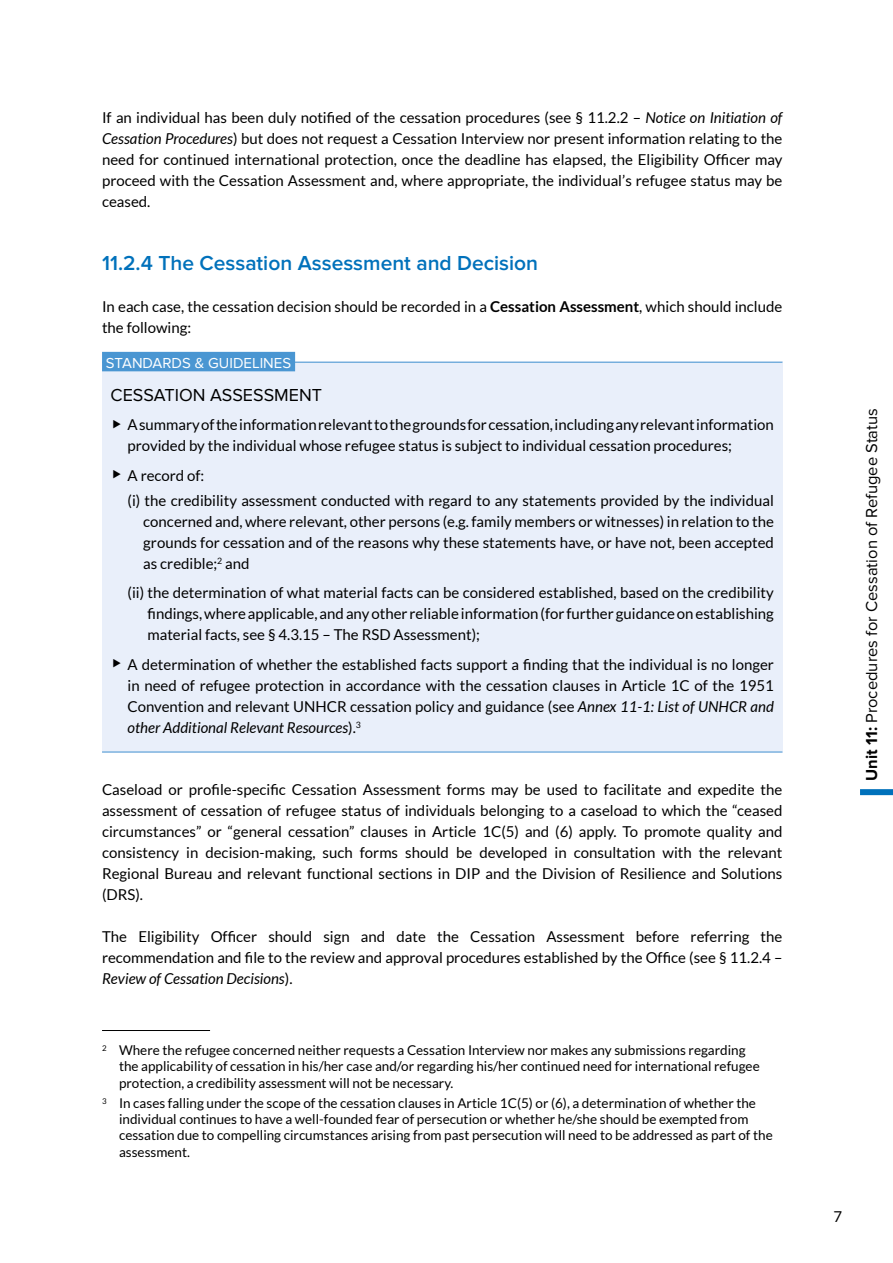
<style>
.page{position:relative;width:893px;height:1263px;background:#fff}
.page>*{position:absolute;margin:0;border:0;box-sizing:border-box;transform-origin:0 0}
.t1{font:600 21px "Proxima Nova";color:#0071bb}
.t2{font:18px "Proxima Nova";color:#000}
.t3{font:16.5px "Proxima Nova";color:#000}
.t4{font:15px/21px "Lato";color:#000;text-align:justify}
.t5{font:15px "Proxima Nova";color:#fff}
.t6{font:13.5px/16.2px "Lato";color:#000}
.s1{font-style:italic}
.s2{font-weight:700}
</style>
<div class="page">
<div style="left:102px;top:361px;width:680px;height:56px;background:#e9effa"></div>
<hr style="left:102px;top:362px;width:680px;height:1px;background:#4a96d2">
<div style="left:102px;top:352px;width:193px;height:19px;background:#4a96d2"></div>
<div style="left:102px;top:405px;width:680px;height:62px;background:#e9effa"></div>
<div style="left:102px;top:456px;width:680px;height:40px;background:#e9effa"></div>
<div style="left:102px;top:481px;width:680px;height:104px;background:#e9effa"></div>
<div style="left:102px;top:573px;width:680px;height:83px;background:#e9effa"></div>
<div style="left:102px;top:645px;width:680px;height:108px;background:#e9effa"></div>
<hr style="left:102px;top:752px;width:680px;height:1px;background:#4a96d2">
<hr style="left:102px;top:1030px;width:108px;height:1px;background:#000">
<div style="left:860px;top:789px;width:33px;height:6px;background:#0071bb"></div>
<p class="t4" style="left:102px;top:107px;width:682px">If an individual has been duly notified of the cessation procedures (see § 11.2.2 – <span class="s1">Notice on Initiation of Cessation Procedures</span>) but does not request a Cessation Interview nor present information relating to the need for continued international protection, once the deadline has elapsed, the Eligibility Officer may proceed with the Cessation Assessment and, where appropriate, the individual’s refugee status may be ceased.</p>
<h1 class="t1" style="left:102px;top:251px;width:438px">11.2.4 The Cessation Assessment and Decision</h1>
<p class="t4" style="left:102px;top:296px;width:682px">In each case, the cessation decision should be recorded in a <span class="s2">Cessation Assessment</span>, which should include the following:</p>
<p class="t5" style="left:106px;top:354px;width:187px">STANDARDS &amp; GUIDELINES</p>
<p class="t2" style="left:111px;top:384px;width:213px">CESSATION ASSESSMENT</p>
<p class="t4" style="left:128px;top:414px;width:648px">A summary of the information relevant to the grounds for cessation, including any relevant information provided by the individual whose refugee status is subject to individual cessation procedures;</p>
<p class="t4" style="left:128px;top:462px;width:648px;line-height:25.2px">A record of:<br>(i) the credibility assessment conducted with regard to any statements provided by the individual</p>
<p class="t4" style="left:143px;top:511px;width:632px">concerned and, where relevant, other persons (e.g. family members or witnesses) in relation to the grounds for cessation and of the reasons why these statements have, or have not, been accepted as credible;<sup>2</sup> and</p>
<p class="t4" style="left:147px;top:582px;width:628px;text-indent:-20px">(ii) the determination of what material facts can be considered established, based on the credibility findings, where applicable, and any other reliable information (for further guidance on establishing material facts, see § 4.3.15 – The RSD Assessment);</p>
<p class="t4" style="left:128px;top:654px;width:648px">A determination of whether the established facts support a finding that the individual is no longer in need of refugee protection in accordance with the cessation clauses in Article 1C of the 1951<br>Convention and relevant UNHCR cessation policy and guidance (see <span class="s1">Annex 11-1: List of UNHCR and other Additional Relevant Resources</span>).<sup>3</sup></p>
<p class="t4" style="left:102px;top:779px;width:682px">Caseload or profile-specific Cessation Assessment forms may be used to facilitate and expedite the assessment of cessation of refugee status of individuals belonging to a caseload to which the “ceased circumstances” or “general cessation” clauses in Article 1C(5) and (6) apply. To promote quality and consistency in decision-making, such forms should be developed in consultation with the relevant Regional Bureau and relevant functional sections in DIP and the Division of Resilience and Solutions (DRS).</p>
<p class="t4" style="left:102px;top:926px;width:682px">The Eligibility Officer should sign and date the Cessation Assessment before referring the recommendation and file to the review and approval procedures established by the Office (see § 11.2.4 – <span class="s1">Review of Cessation Decisions</span>).</p>
<p class="t6" style="left:119px;top:1042px;width:642px;text-indent:-17px"><sup>2</sup> Where the refugee concerned neither requests a Cessation Interview nor makes any submissions regarding the applicability of cessation in his/her case and/or regarding his/her continued need for international refugee protection, a credibility assessment will not be necessary.</p>
<p class="t6" style="left:119px;top:1095px;width:655px;text-indent:-17px"><sup>3</sup> In cases falling under the scope of the cessation clauses in Article 1C(5) or (6), a determination of whether the individual continues to have a well-founded fear of persecution or whether he/she should be exempted from cessation due to compelling circumstances arising from past persecution will need to be addressed as part of the assessment.</p>
<p class="t3" style="left:862px;top:781px;width:374px;rotate:-90deg"><span class="s2">Unit 11:</span> Procedures for Cessation of Refugee Status</p>
<p class="t4" style="left:833px;top:1206px;width:10px">7</p>
</div>
